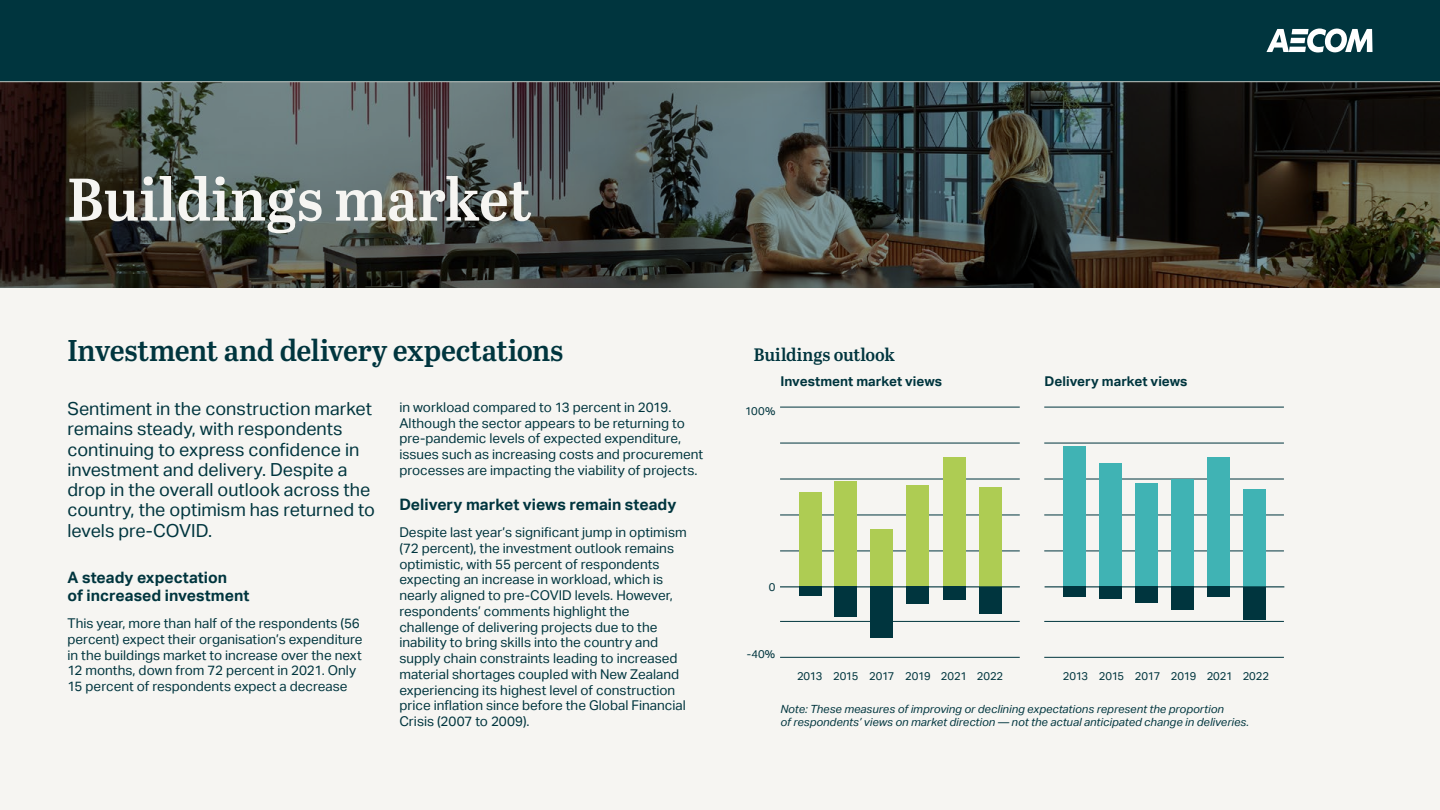
<style>
.page{position:relative;width:1440px;height:810px;background:#fff}
.page>*{position:absolute;margin:0;border:0;box-sizing:border-box;transform-origin:0 0}
.t1{font:60px "Abril Titling Sb";color:#f6f5f2}
.t2{font:30px "Abril Titling Sb";letter-spacing:-.01em;color:#00353e}
.t3{font:18px/20.2px "AECOM Sans";color:#00353e}
.t4{font:18px "Abril Titling Sb";letter-spacing:-.005em;color:#00353e}
.t5{font:700 15.75px/18px "AECOM Sans";color:#00353e}
.t6{font:13.5px/15.8px "AECOM Sans";color:#00353e}
.t7{font:700 13.5px "AECOM Sans";letter-spacing:.005em;color:#00353e}
.t8{font:italic 11.25px/13.5px "AECOM Sans";color:#00353e}
.t9{font:11.25px "AECOM Sans";letter-spacing:-.01em;color:#00353e}
</style>
<div class="page">
<div style="left:0;top:79px;width:1440px;height:731px;background:#f6f5f2"></div>
<svg style="left:0;top:115px;width:1440px;height:173px;background:#3a3d39"></svg>
<hr style="left:1045px;top:443px;width:238px;height:1px;background:#00353e">
<hr style="left:1045px;top:407px;width:238px;height:1px;background:#00353e">
<hr style="left:1045px;top:479px;width:238px;height:1px;background:#00353e">
<hr style="left:1045px;top:515px;width:238px;height:1px;background:#00353e">
<hr style="left:1045px;top:621px;width:238px;height:1px;background:#00353e">
<hr style="left:1045px;top:551px;width:238px;height:1px;background:#00353e">
<hr style="left:781px;top:443px;width:238px;height:1px;background:#00353e">
<hr style="left:781px;top:407px;width:238px;height:1px;background:#00353e">
<hr style="left:781px;top:479px;width:238px;height:1px;background:#00353e">
<hr style="left:781px;top:515px;width:238px;height:1px;background:#00353e">
<hr style="left:781px;top:621px;width:238px;height:1px;background:#00353e">
<hr style="left:781px;top:551px;width:238px;height:1px;background:#00353e">
<div style="left:1099px;top:463px;width:23px;height:125px;background:#40b3b4"></div>
<div style="left:1099px;top:586px;width:23px;height:13px;background:#00353e"></div>
<div style="left:835px;top:481px;width:22px;height:107px;background:#aecc53"></div>
<div style="left:834px;top:586px;width:23px;height:31px;background:#00353e"></div>
<div style="left:1135px;top:483px;width:23px;height:105px;background:#40b3b4"></div>
<div style="left:1135px;top:586px;width:23px;height:17px;background:#00353e"></div>
<div style="left:871px;top:530px;width:22px;height:58px;background:#aecc53"></div>
<div style="left:870px;top:586px;width:23px;height:52px;background:#00353e"></div>
<div style="left:1171px;top:479px;width:23px;height:109px;background:#40b3b4"></div>
<div style="left:1171px;top:586px;width:23px;height:23px;background:#00353e"></div>
<div style="left:907px;top:486px;width:22px;height:102px;background:#aecc53"></div>
<div style="left:907px;top:586px;width:22px;height:17px;background:#00353e"></div>
<div style="left:1207px;top:457px;width:23px;height:131px;background:#40b3b4"></div>
<div style="left:1207px;top:586px;width:23px;height:11px;background:#00353e"></div>
<div style="left:943px;top:457px;width:22px;height:131px;background:#aecc53"></div>
<div style="left:943px;top:586px;width:22px;height:14px;background:#00353e"></div>
<div style="left:1243px;top:489px;width:23px;height:99px;background:#40b3b4"></div>
<div style="left:1243px;top:587px;width:23px;height:33px;background:#00353e"></div>
<div style="left:979px;top:487px;width:22px;height:101px;background:#aecc53"></div>
<div style="left:979px;top:587px;width:22px;height:27px;background:#00353e"></div>
<div style="left:1063px;top:446px;width:23px;height:142px;background:#40b3b4"></div>
<div style="left:1063px;top:586px;width:23px;height:11px;background:#00353e"></div>
<div style="left:799px;top:492px;width:22px;height:96px;background:#aecc53"></div>
<div style="left:799px;top:586px;width:22px;height:9px;background:#00353e"></div>
<hr style="left:1045px;top:586px;width:239px;height:1px;background:#00353e">
<hr style="left:781px;top:586px;width:238px;height:1px;background:#00353e">
<hr style="left:1045px;top:657px;width:238px;height:1px;background:#00353e">
<hr style="left:781px;top:657px;width:238px;height:1px;background:#00353e">
<svg style="left:0;top:82px;width:1440px;height:33px;background:#3f4848"></svg>
<div style="left:0;top:0;width:1440px;height:81px;background:#00353e"></div>
<svg style="left:1266px;top:28px;width:107px;height:25px"></svg>
<hr style="left:0;top:81px;width:1440px;height:1px;background:#dad8cc">
<h1 class="t1" style="left:68px;top:156px;width:466px">Buildings market</h1>
<h2 class="t2" style="left:68px;top:329px;width:498px">Investment and delivery expectations</h2>
<h3 class="t4" style="left:754px;top:342px;width:143px">Buildings outlook</h3>
<p class="t3" style="left:68px;top:399px;width:309px">Sentiment in the construction market remains steady, with respondents continuing to express confidence in investment and delivery. Despite a drop in the overall outlook across the country, the optimism has returned to levels pre-COVID.</p>
<p class="t5" style="left:68px;top:569px;width:183px">A steady expectation<br>of increased investment</p>
<p class="t6" style="left:68px;top:615px;width:297px">This year, more than half of the respondents (56 percent) expect their organisation’s expenditure in the buildings market to increase over the next 12 months, down from 72 percent in 2021. Only 15 percent of respondents expect a decrease</p>
<p class="t6" style="left:399px;top:399px;width:305px">in workload compared to 13 percent in 2019.<br>Although the sector appears to be returning to pre-pandemic levels of expected expenditure, issues such as increasing costs and procurement processes are impacting the viability of projects.</p>
<p class="t5" style="left:399px;top:496px;width:279px">Delivery market views remain steady</p>
<p class="t6" style="left:399px;top:525px;width:289px">Despite last year’s significant jump in optimism (72 percent), the investment outlook remains optimistic, with 55 percent of respondents expecting an increase in workload, which is nearly aligned to pre-COVID levels. However, respondents’ comments highlight the challenge of delivering projects due to the inability to bring skills into the country and supply chain constraints leading to increased material shortages coupled with New Zealand experiencing its highest level of construction price inflation since before the Global Financial Crisis (2007 to 2009).</p>
<p class="t7" style="left:780px;top:374px;width:163px">Investment market views</p>
<p class="t7" style="left:1045px;top:373px;width:145px">Delivery market views</p>
<p class="t9" style="left:745px;top:404px;width:32px">100%</p>
<p class="t9" style="left:769px;top:580px;width:8px">0</p>
<p class="t9" style="left:747px;top:647px;width:30px">-40%</p>
<p class="t9" style="left:797px;top:669px;width:208px">2013 2015 2017 2019 2021 2022</p>
<p class="t9" style="left:1063px;top:669px;width:208px">2013 2015 2017 2019 2021 2022</p>
<p class="t8" style="left:780px;top:702px;width:470px">Note: These measures of improving or declining expectations represent the proportion<br>of respondents’ views on market direction — not the actual anticipated change in deliveries.</p>
</div>
